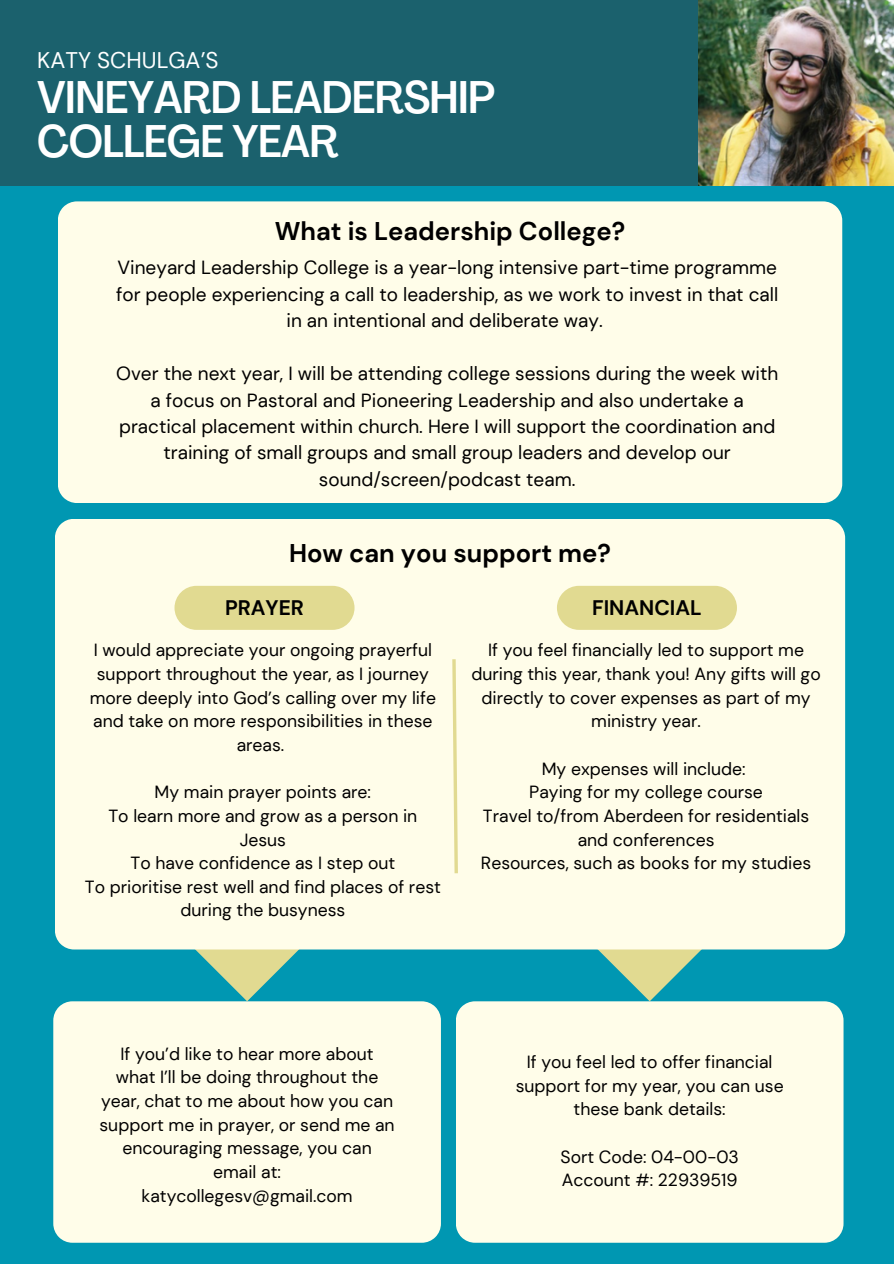
<style>
.page{position:relative;width:894px;height:1264px;background:#fff}
.page>*{position:absolute;margin:0;border:0;box-sizing:border-box;transform-origin:0 0}
.t1{font:500 condensed 45px/44px "Agrandir";letter-spacing:-.01em;color:#fff}
.t2{font:700 25.5px "DM Sans";color:#000}
.t3{font:22.65px "DM Sans";color:#fff}
.t4{font:700 21px "DM Sans";color:#000}
.t5{font:19.05px/26.4px "DM Sans";color:#000;text-align:center}
.t6{font:17.55px/23.7px "DM Sans";color:#000;text-align:center}
</style>
<div class="page">
<div style="left:0;top:0;width:893px;height:1263px;background:#0097b2"></div>
<div style="left:58px;top:201px;width:784px;height:302px;background:#fffde9"></div>
<svg style="left:166px;top:949px;width:162px;height:52px"></svg>
<div style="left:53px;top:1001px;width:388px;height:241px;background:#fffde9"></div>
<svg style="left:568px;top:949px;width:162px;height:52px"></svg>
<div style="left:55px;top:519px;width:789px;height:430px;background:#fffde9"></div>
<div style="left:174px;top:586px;width:180px;height:44px;background:#e1da91;border-radius:22px"></div>
<div style="left:556px;top:586px;width:180px;height:44px;background:#e1da91;border-radius:22px"></div>
<div style="left:456px;top:1001px;width:387px;height:241px;background:#fffde9"></div>
<svg style="left:450px;top:656px;width:9px;height:220px;background:#f3f0c8"></svg>
<div style="left:0;top:0;width:893px;height:186px;background:#1b616d"></div>
<img style="left:698px;top:0;width:195px;height:185px">
<p class="t3" style="left:37px;top:46px;width:183px">KATY SCHULGA’S</p>
<p class="t1" style="left:37px;top:79px;width:459px">VINEYARD LEADERSHIP<br>COLLEGE YEAR</p>
<p class="t2" style="left:275px;top:215px;width:352px">What is Leadership College?</p>
<p class="t5" style="left:116px;top:254px;width:663px">Vineyard Leadership College is a year-long intensive part-time programme for people experiencing a call to leadership, as we work to invest in that call in an intentional and deliberate way.</p>
<p class="t5" style="left:116px;top:360px;width:663px">Over the next year, I will be attending college sessions during the week with a focus on Pastoral and Pioneering Leadership and also undertake a practical placement within church. Here I will support the coordination and training of small groups and small group leaders and develop our sound/screen/podcast team.</p>
<p class="t2" style="left:289px;top:536px;width:323px">How can you support me?</p>
<p class="t4" style="left:225px;top:594px;width:80px">PRAYER</p>
<p class="t4" style="left:592px;top:594px;width:111px">FINANCIAL</p>
<p class="t6" style="left:90px;top:638px;width:347px">I would appreciate your ongoing prayerful support throughout the year, as I journey more deeply into God’s calling over my life and take on more responsibilities in these areas.</p>
<p class="t6" style="left:155px;top:780px;width:218px">My main prayer points are:</p>
<p class="t6" style="left:108px;top:804px;width:310px">To learn more and grow as a person in<br>Jesus</p>
<p class="t6" style="left:130px;top:851px;width:266px">To have confidence as I step out</p>
<p class="t6" style="left:85px;top:875px;width:357px">To prioritise rest well and find places of rest during the busyness</p>
<p class="t6" style="left:471px;top:638px;width:351px">If you feel financially led to support me during this year, thank you! Any gifts will go directly to cover expenses as part of my ministry year.</p>
<p class="t6" style="left:541px;top:756px;width:205px">My expenses will include:</p>
<p class="t6" style="left:529px;top:780px;width:235px">Paying for my college course</p>
<p class="t6" style="left:483px;top:804px;width:328px">Travel to/from Aberdeen for residentials and conferences</p>
<p class="t6" style="left:481px;top:851px;width:332px">Resources, such as books for my studies</p>
<p class="t6" style="left:99px;top:1041px;width:296px">If you’d like to hear more about what I’ll be doing throughout the year, chat to me about how you can support me in prayer, or send me an encouraging message, you can email at:</p>
<p class="t6" style="left:141px;top:1183px;width:213px">katycollegesv@gmail.com</p>
<p class="t6" style="left:515px;top:1050px;width:269px">If you feel led to offer financial support for my year, you can use these bank details:</p>
<p class="t6" style="left:560px;top:1144px;width:180px">Sort Code: 04-00-03</p>
<p class="t6" style="left:561px;top:1168px;width:177px">Account #: 22939519</p>
</div>
